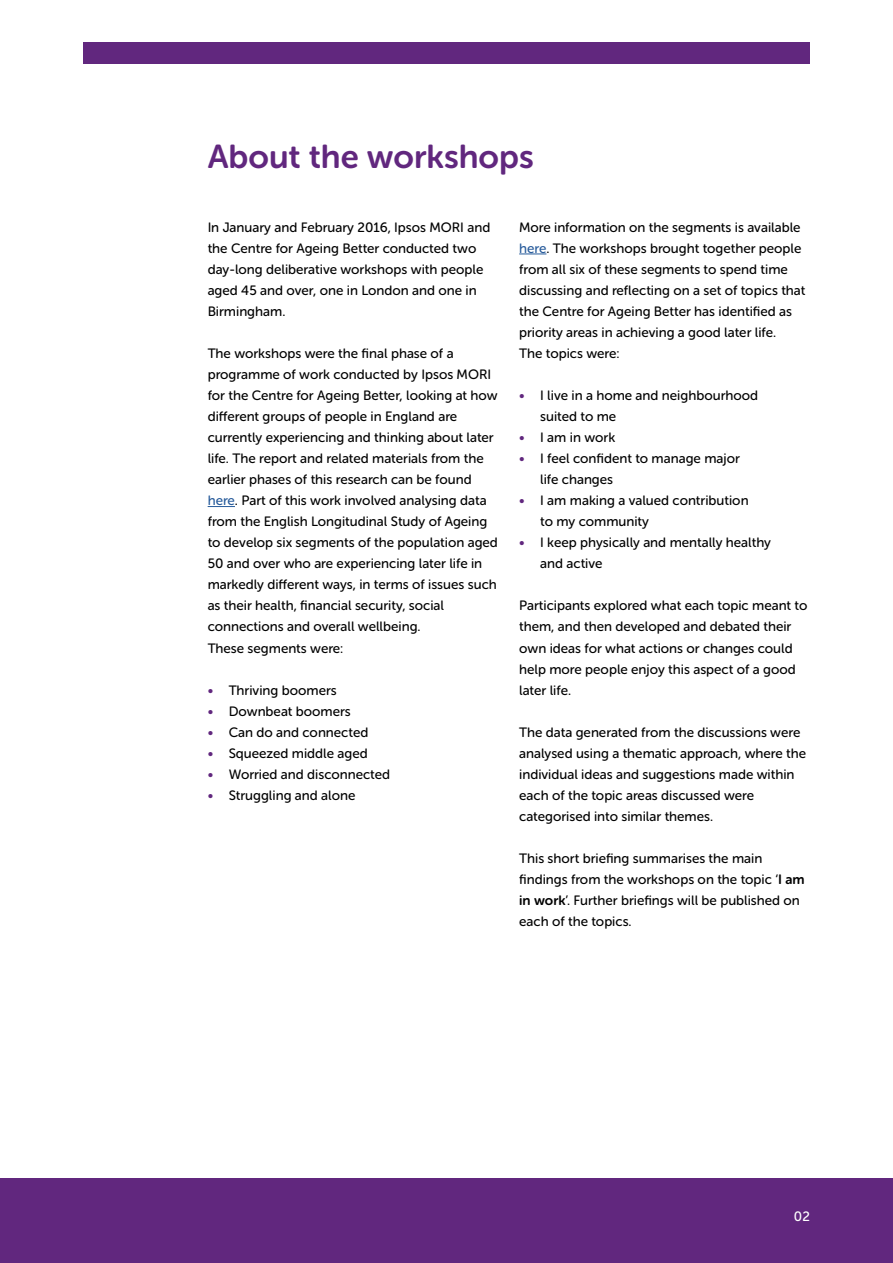
<style>
.page{position:relative;width:893px;height:1263px;background:#fff}
.page>*{position:absolute;margin:0;border:0;box-sizing:border-box;transform-origin:0 0}
.t1{font:33px "Museo Sans Rounded 700";color:#61277e}
.t2{font:13.5px/21px "Museo Sans Rounded 500";color:#000}
.t3{font:13.5px "Museo Sans Rounded 500";color:#fff}
.s1{color:#275b9b}
.s2{color:#61277e}
.s3{font-family:"Museo Sans Rounded 700"}
</style>
<div class="page">
<div style="left:0;top:1179px;width:893px;height:84px;background:#61277e"></div>
<div style="left:83px;top:42px;width:727px;height:21px;background:#61277e"></div>
<svg style="left:208px;top:506px;width:27px;height:1px"></svg>
<svg style="left:519px;top:254px;width:27px;height:1px"></svg>
<h1 class="t1" style="left:208px;top:139px;width:328px">About the workshops</h1>
<p class="t2" style="left:208px;top:216px;width:284px">In January and February 2016, Ipsos MORI and the Centre for Ageing Better conducted two day-long deliberative workshops with people aged 45 and over, one in London and one in Birmingham.</p>
<p class="t2" style="left:208px;top:343px;width:292px">The workshops were the final phase of a programme of work conducted by Ipsos MORI for the Centre for Ageing Better, looking at how different groups of people in England are currently experiencing and thinking about later life. The report and related materials from the earlier phases of this research can be found <span class="s1">here</span>. Part of this work involved analysing data from the English Longitudinal Study of Ageing to develop six segments of the population aged 50 and over who are experiencing later life in markedly different ways, in terms of issues such as their health, financial security, social connections and overall wellbeing.<br>These segments were:</p>
<p class="t2" style="left:208px;top:679px;width:131px"><span class="s2">•</span> Thriving boomers</p>
<p class="t2" style="left:208px;top:701px;width:145px"><span class="s2">•</span> Downbeat boomers</p>
<p class="t2" style="left:208px;top:722px;width:162px"><span class="s2">•</span> Can do and connected</p>
<p class="t2" style="left:208px;top:743px;width:162px"><span class="s2">•</span> Squeezed middle aged</p>
<p class="t2" style="left:208px;top:764px;width:184px"><span class="s2">•</span> Worried and disconnected</p>
<p class="t2" style="left:208px;top:785px;width:149px"><span class="s2">•</span> Struggling and alone</p>
<p class="t2" style="left:519px;top:216px;width:288px">More information on the segments is available <span class="s1">here</span>. The workshops brought together people from all six of these segments to spend time discussing and reflecting on a set of topics that the Centre for Ageing Better has identified as priority areas in achieving a good later life.<br>The topics were:</p>
<p class="t2" style="left:540px;top:385px;width:219px;text-indent:-21px"><span class="s2">•</span> I live in a home and neighbourhood suited to me</p>
<p class="t2" style="left:519px;top:427px;width:98px"><span class="s2">•</span> I am in work</p>
<p class="t2" style="left:540px;top:448px;width:201px;text-indent:-21px"><span class="s2">•</span> I feel confident to manage major life changes</p>
<p class="t2" style="left:540px;top:490px;width:210px;text-indent:-21px"><span class="s2">•</span> I am making a valued contribution to my community</p>
<p class="t2" style="left:540px;top:532px;width:232px;text-indent:-21px"><span class="s2">•</span> I keep physically and mentally healthy and active</p>
<p class="t2" style="left:519px;top:595px;width:290px">Participants explored what each topic meant to them, and then developed and debated their own ideas for what actions or changes could help more people enjoy this aspect of a good later life.</p>
<p class="t2" style="left:519px;top:722px;width:288px">The data generated from the discussions were analysed using a thematic approach, where the individual ideas and suggestions made within each of the topic areas discussed were categorised into similar themes.</p>
<p class="t2" style="left:519px;top:848px;width:287px">This short briefing summarises the main findings from the workshops on the topic ‘<span class="s3">I am in work</span>’. Further briefings will be published on each of the topics.</p>
<p class="t3" style="left:794px;top:1209px;width:17px">02</p>
</div>
